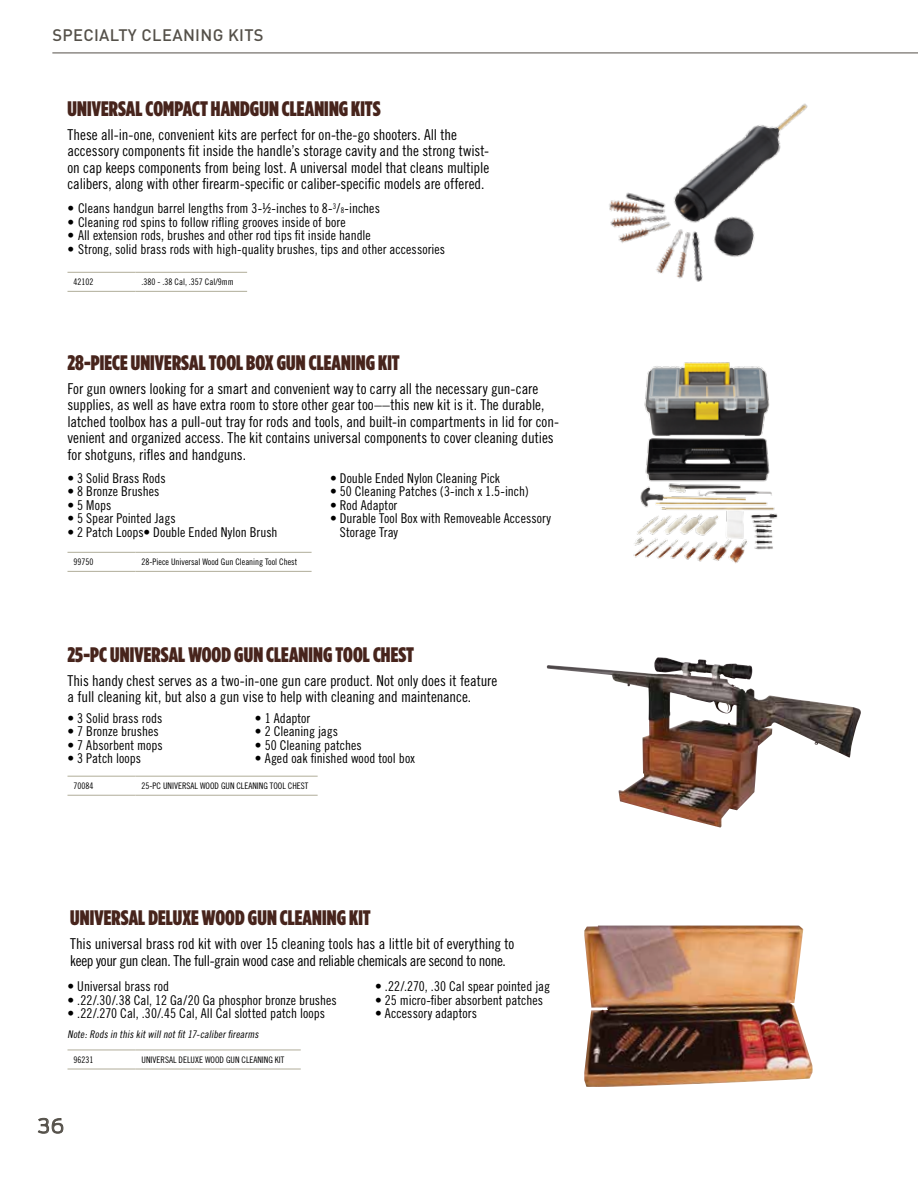
<style>
.page{position:relative;width:918px;height:1188px;background:#fff}
.page>*{position:absolute;margin:0;border:0;box-sizing:border-box;transform-origin:0 0}
.t1{font:21px "Gotham Condensed X Black";letter-spacing:.005em;color:#47241c}
.t2{font:300 19.5px "Antenna";color:#545049}
.t3{font:500 16.5px "DIN";letter-spacing:.02em;color:#545049}
.t4{font:15px/16.5px "Trade Gothic Cond Eighteen";letter-spacing:-.005em;color:#000}
.t5{font:13.5px/13.5px "Trade Gothic Cond Eighteen";color:#000}
.t6{font:italic 10.5px "Trade Gothic Cond Eighteen";color:#000}
.t7{font:9px "Trade Gothic Cond Eighteen";color:#000}
.s1{font-size:7.8px}
</style>
<div class="page">
<hr style="left:136px;top:272px;width:111px;height:1px;background:#b0ad99">
<hr style="left:136px;top:291px;width:111px;height:1px;background:#b0ad99">
<hr style="left:68px;top:272px;width:68px;height:1px;background:#b0ad99">
<hr style="left:68px;top:291px;width:68px;height:1px;background:#b0ad99">
<hr style="left:136px;top:552px;width:176px;height:1px;background:#b0ad99">
<hr style="left:136px;top:571px;width:176px;height:1px;background:#b0ad99">
<hr style="left:68px;top:552px;width:68px;height:1px;background:#b0ad99">
<hr style="left:68px;top:571px;width:68px;height:1px;background:#b0ad99">
<hr style="left:52px;top:53px;width:866px;height:1px;background:#545049">
<img style="left:584px;top:926px;width:229px;height:161px">
<img style="left:609px;top:103px;width:199px;height:179px">
<img style="left:547px;top:658px;width:314px;height:170px">
<img style="left:633px;top:362px;width:145px;height:202px">
<hr style="left:136px;top:776px;width:182px;height:1px;background:#b0ad99">
<hr style="left:136px;top:795px;width:182px;height:1px;background:#b0ad99">
<hr style="left:68px;top:776px;width:68px;height:1px;background:#b0ad99">
<hr style="left:68px;top:795px;width:68px;height:1px;background:#b0ad99">
<hr style="left:136px;top:1050px;width:165px;height:1px;background:#b0ad99">
<hr style="left:136px;top:1069px;width:165px;height:1px;background:#b0ad99">
<hr style="left:68px;top:1050px;width:68px;height:1px;background:#b0ad99">
<hr style="left:68px;top:1069px;width:68px;height:1px;background:#b0ad99">
<svg style="left:38px;top:1118px;width:26px;height:16px"></svg>
<p class="t3" style="left:52px;top:24px;width:213px">SPECIALTY CLEANING KITS</p>
<h1 class="t1" style="left:68px;top:96px;width:315px">UNIVERSAL COMPACT HANDGUN CLEANING KITS</h1>
<p class="t4" style="left:68px;top:126px;width:423px">These all-in-one, convenient kits are perfect for on-the-go shooters. All the accessory components fit inside the handle’s storage cavity and the strong twist&shy;on cap keeps components from being lost. A universal model that cleans multiple calibers, along with other firearm-specific or caliber-specific models are offered.</p>
<p class="t5" style="left:68px;top:201px;width:314px">• Cleans handgun barrel lengths from 3-½-inches to 8-<sup>3</sup>/<span class="s1">8</span>-inches</p>
<p class="t5" style="left:68px;top:215px;width:280px">• Cleaning rod spins to follow rifling grooves inside of bore</p>
<p class="t5" style="left:68px;top:228px;width:305px">• All extension rods, brushes and other rod tips fit inside handle</p>
<p class="t5" style="left:68px;top:242px;width:379px">• Strong, solid brass rods with high-quality brushes, tips and other accessories</p>
<p class="t7" style="left:74px;top:277px;width:21px">42102</p>
<p class="t7" style="left:142px;top:277px;width:94px">.380 - .38 Cal, .357 Cal/9mm</p>
<h1 class="t1" style="left:68px;top:350px;width:334px">28-PIECE UNIVERSAL TOOL BOX GUN CLEANING KIT</h1>
<p class="t4" style="left:68px;top:380px;width:493px">For gun owners looking for a smart and convenient way to carry all the necessary gun-care supplies, as well as have extra room to store other gear too––this new kit is it. The durable, latched toolbox has a pull-out tray for rods and tools, and built-in compartments in lid for con&shy;venient and organized access. The kit contains universal components to cover cleaning duties for shotguns, rifles and handguns.</p>
<p class="t5" style="left:68px;top:471px;width:100px">• 3 Solid Brass Rods</p>
<p class="t5" style="left:68px;top:485px;width:94px">• 8 Bronze Brushes</p>
<p class="t5" style="left:68px;top:498px;width:45px">• 5 Mops</p>
<p class="t5" style="left:68px;top:512px;width:110px">• 5 Spear Pointed Jags</p>
<p class="t5" style="left:68px;top:525px;width:211px">• 2 Patch Loops• Double Ended Nylon Brush</p>
<p class="t5" style="left:330px;top:471px;width:172px">• Double Ended Nylon Cleaning Pick</p>
<p class="t5" style="left:330px;top:485px;width:201px">• 50 Cleaning Patches (3-inch x 1.5-inch)</p>
<p class="t5" style="left:330px;top:498px;width:69px">• Rod Adaptor</p>
<p class="t5" style="left:340px;top:512px;width:213px;text-indent:-10px">• Durable Tool Box with Removeable Accessory<br>Storage Tray</p>
<p class="t7" style="left:74px;top:557px;width:21px">99750</p>
<p class="t7" style="left:142px;top:557px;width:157px">28-Piece Universal Wood Gun Cleaning Tool Chest</p>
<h1 class="t1" style="left:68px;top:642px;width:348px">25-PC UNIVERSAL WOOD GUN CLEANING TOOL CHEST</h1>
<p class="t4" style="left:68px;top:672px;width:431px">This handy chest serves as a two-in-one gun care product. Not only does it feature a full cleaning kit, but also a gun vise to help with cleaning and maintenance.</p>
<p class="t5" style="left:68px;top:711px;width:96px">• 3 Solid brass rods</p>
<p class="t5" style="left:68px;top:724px;width:93px">• 7 Bronze brushes</p>
<p class="t5" style="left:68px;top:738px;width:97px">• 7 Absorbent mops</p>
<p class="t5" style="left:68px;top:751px;width:75px">• 3 Patch loops</p>
<p class="t5" style="left:255px;top:711px;width:57px">• 1 Adaptor</p>
<p class="t5" style="left:255px;top:724px;width:85px">• 2 Cleaning jags</p>
<p class="t5" style="left:255px;top:738px;width:108px">• 50 Cleaning patches</p>
<p class="t5" style="left:255px;top:751px;width:161px">• Aged oak finished wood tool box</p>
<p class="t7" style="left:74px;top:781px;width:21px">70084</p>
<p class="t7" style="left:142px;top:781px;width:168px">25-PC UNIVERSAL WOOD GUN CLEANING TOOL CHEST</p>
<h1 class="t1" style="left:70px;top:905px;width:302px">UNIVERSAL DELUXE WOOD GUN CLEANING KIT</h1>
<p class="t4" style="left:70px;top:935px;width:446px">This universal brass rod kit with over 15 cleaning tools has a little bit of everything to keep your gun clean. The full-grain wood case and reliable chemicals are second to none.</p>
<p class="t5" style="left:68px;top:980px;width:103px">• Universal brass rod</p>
<p class="t5" style="left:68px;top:993px;width:271px">• .22/.30/.38 Cal, 12 Ga/20 Ga phosphor bronze brushes</p>
<p class="t5" style="left:68px;top:1007px;width:259px">• .22/.270 Cal, .30/.45 Cal, All Cal slotted patch loops</p>
<p class="t5" style="left:375px;top:980px;width:176px">• .22/.270, .30 Cal spear pointed jag</p>
<p class="t5" style="left:375px;top:993px;width:170px">• 25 micro-fiber absorbent patches</p>
<p class="t5" style="left:375px;top:1007px;width:103px">• Accessory adaptors</p>
<p class="t6" style="left:68px;top:1028px;width:195px">Note:Rods in this kitwillnotfit17-caliberfirearms</p>
<p class="t7" style="left:74px;top:1054px;width:21px">96231</p>
<p class="t7" style="left:142px;top:1054px;width:144px">UNIVERSAL DELUXE WOOD GUN CLEANING KIT</p>
<h2 class="t2" style="left:38px;top:1114px;width:28px">36</h2>
</div>
